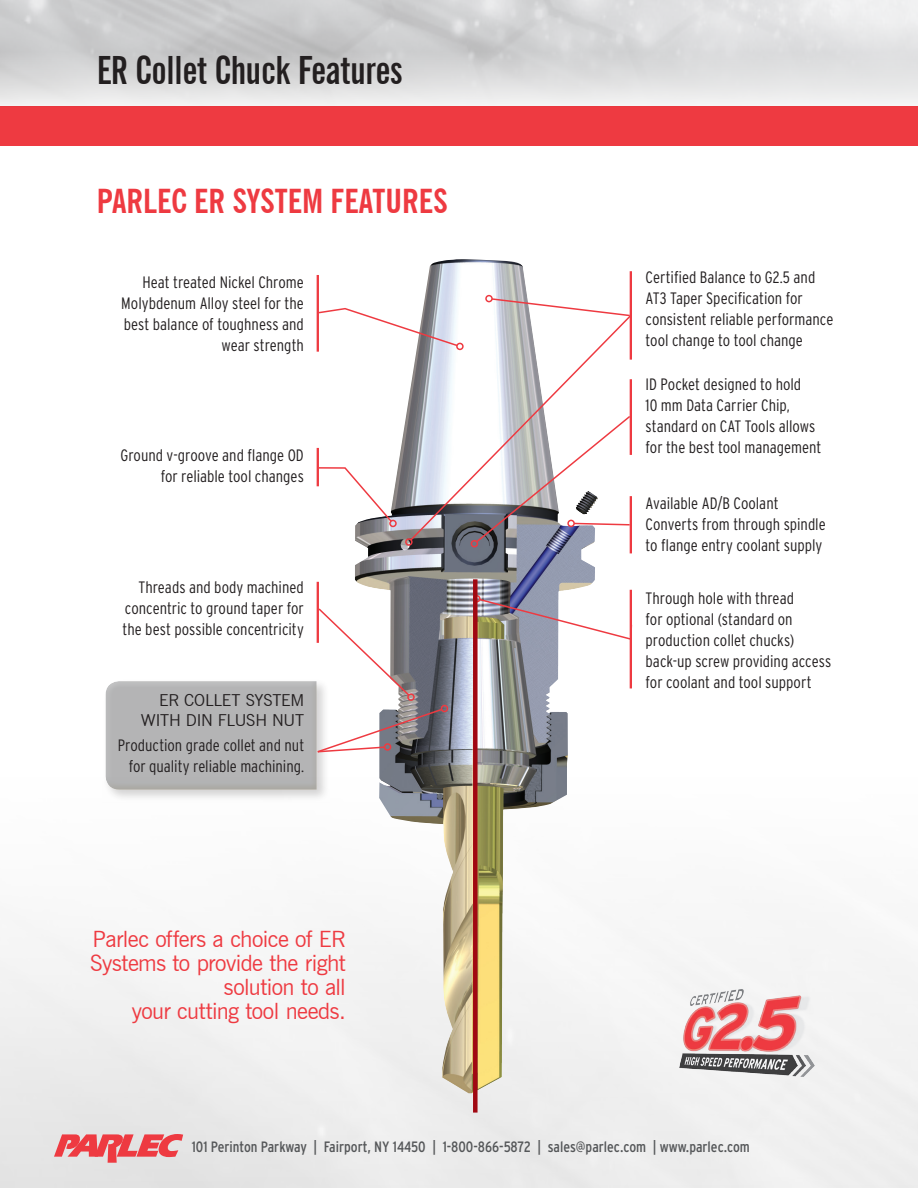
<style>
.page{position:relative;width:918px;height:1188px;background:#fff}
.page>*{position:absolute;margin:0;border:0;box-sizing:border-box;transform-origin:0 0}
.t1{font:700 extra-condensed 39px "News Gothic BT";letter-spacing:-.01em;color:#231f20}
.t2{font:700 condensed 33px "News Gothic BT";color:#ee3a41}
._2014_paragraph_styl{font:22.5px/24px "News Gothic BT";letter-spacing:-.025em;color:#ee3a41;text-align:right}
.t3{font:300 condensed 16.5px/21px "Interstate";color:#231f20}
.Small_Copy{font:16.5px/19.5px "News Gothic BT";letter-spacing:-.015em;color:#231f20;text-align:right}
.t4{font:condensed 15px "Interstate";color:#555759}
</style>
<div class="page">
<div style="left:0;top:127px;width:918px;height:1061px;background:linear-gradient(to bottom,#fff,#f1f1f1)"></div>
<svg style="left:54px;top:1134px;width:129px;height:29px;background:#e9868a"></svg>
<div style="left:0;top:106px;width:918px;height:40px;background:#ee3a41"></div>
<div style="left:102px;top:678px;width:228px;height:125px;background:#231f20;opacity:.39"></div>
<img style="left:355px;top:259px;width:243px;height:834px">
<hr style="left:317px;top:582px;width:2px;height:61px;background:#ee3a41">
<hr style="left:317px;top:448px;width:2px;height:38px;background:#ee3a41">
<hr style="left:317px;top:275px;width:2px;height:77px;background:#ee3a41">
<hr style="left:630px;top:590px;width:2px;height:98px;background:#ee3a41">
<hr style="left:630px;top:496px;width:2px;height:57px;background:#ee3a41">
<hr style="left:630px;top:271px;width:2px;height:89px;background:#ee3a41">
<svg style="left:490px;top:297px;width:140px;height:16px"></svg>
<div style="left:485px;top:295px;width:8px;height:7px;border:2px solid #ee3a41;border-radius:50%"></div>
<svg style="left:319px;top:307px;width:140px;height:40px"></svg>
<svg style="left:317px;top:466px;width:76px;height:57px"></svg>
<div style="left:389px;top:520px;width:8px;height:7px;border:2px solid #ee3a41;border-radius:50%"></div>
<div style="left:471px;top:540px;width:7px;height:7px;border:2px solid #ee3a41;border-radius:50%"></div>
<div style="left:441px;top:705px;width:7px;height:7px;border:2px solid #ee3a41;border-radius:50%"></div>
<svg style="left:409px;top:313px;width:224px;height:229px"></svg>
<div style="left:405px;top:538px;width:8px;height:8px;border:2px solid #ee3a41;border-radius:50%"></div>
<svg style="left:106px;top:607px;width:338px;height:183px"></svg>
<div style="left:384px;top:743px;width:7px;height:8px;border:2px solid #ee3a41;border-radius:50%"></div>
<img style="left:659px;top:971px;width:175px;height:105px">
<svg style="left:478px;top:598px;width:155px;height:43px"></svg>
<div style="left:473px;top:595px;width:8px;height:8px;border:2px solid #ee3a41;border-radius:50%"></div>
<div style="left:473px;top:579px;width:5px;height:534px;background:#a10812"></div>
<p class="t1" style="left:97px;top:46px;width:307px">ER Collet Chuck Features</p>
<p class="t2" style="left:97px;top:181px;width:353px">PARLEC ER SYSTEM FEATURES</p>
<p class="t3" style="left:121px;top:272px;width:184px;text-align:right">Heat treated Nickel Chrome<br>Molybdenum Alloy steel for the best balance of toughness and wear strength</p>
<p class="t3" style="left:121px;top:445px;width:185px;text-align:right">Ground v-groove and flange OD for reliable tool changes</p>
<p class="t3" style="left:123px;top:577px;width:183px;text-align:justify;text-indent:16px">Threads and body machined concentric to ground taper for the best possible concentricity</p>
<p class="Small_Copy" style="left:141px;top:691px;width:165px">ER COLLET SYSTEM<br>WITH DIN FLUSH NUT</p>
<p class="t3" style="left:118px;top:735px;width:188px;text-align:right">Production grade collet and nut for quality reliable machining.</p>
<p class="_2014_paragraph_styl" style="left:90px;top:927px;width:257px">Parlec offers a choice of ER<br>Systems to provide the right solution to all<br>your cutting tool needs.</p>
<p class="t3" style="left:646px;top:267px;width:189px">Certified Balance to G2.5 and<br>AT3 Taper Specification for consistent reliable performance tool change to tool change</p>
<p class="t3" style="left:646px;top:374px;width:177px">ID Pocket designed to hold<br>10 mm Data Carrier Chip, standard on CAT Tools allows for the best tool management</p>
<p class="t3" style="left:646px;top:493px;width:182px">Available AD/B Coolant<br>Converts from through spindle to flange entry coolant supply</p>
<p class="t3" style="left:646px;top:588px;width:187px">Through hole with thread<br>for optional (standard on production collet chucks) back-up screw providing access for coolant and tool support</p>
<p class="t4" style="left:192px;top:1138px;width:560px">101 Perinton Parkway | Fairport, NY 14450 | 1-800-866-5872 | sales@parlec.com | www.parlec.com</p>
</div>
